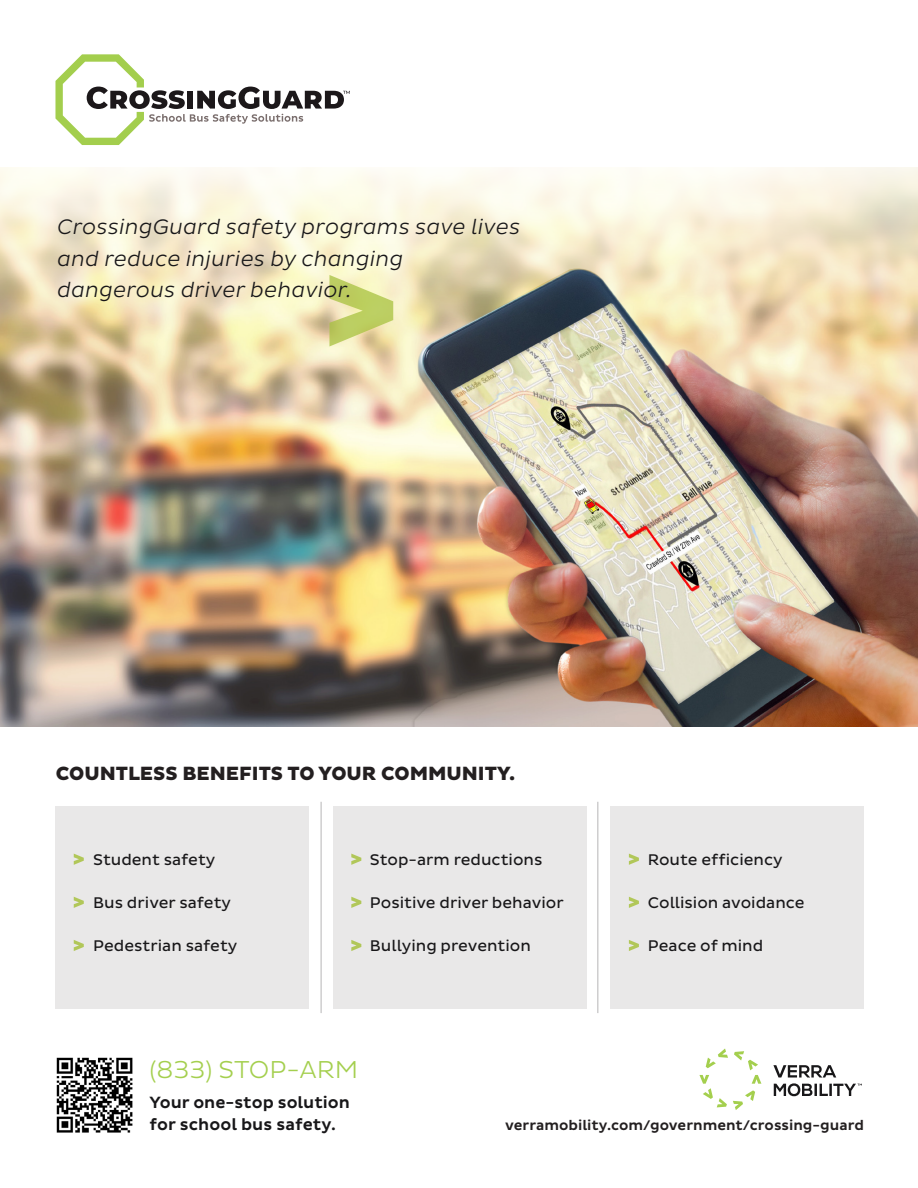
<style>
.page{position:relative;width:918px;height:1188px;background:#fff}
.page>*{position:absolute;margin:0;border:0;box-sizing:border-box;transform-origin:0 0}
.t1{font:300 24.9px "Pluto Sans";color:#a4cf4e}
.t2{font:italic 300 21.3px/31.5px "Pluto Sans";letter-spacing:.005em;color:#181719}
.t3{font:800 19.5px "Pluto Sans";color:#231f20}
.t4{font:500 16.65px/22.2px "Pluto Sans";color:#181719}
.t5{font:15.75px "Pluto Sans";color:#181719}
.t6{font:500 14.25px "Pluto Sans";color:#231f20}
</style>
<div class="page">
<img style="left:0;top:341px;width:918px;height:386px">
<svg style="left:0;top:167px;width:918px;height:174px;background:#ebe2c7"></svg>
<div style="left:55px;top:806px;width:254px;height:203px;background:#e9e8e8"></div>
<div style="left:333px;top:806px;width:254px;height:203px;background:#e9e8e8"></div>
<div style="left:610px;top:806px;width:254px;height:203px;background:#e9e8e8"></div>
<img style="left:56px;top:1057px;width:77px;height:76px">
<svg style="left:55px;top:54px;width:295px;height:91px"></svg>
<svg style="left:699px;top:1049px;width:62px;height:61px"></svg>
<svg style="left:773px;top:1065px;width:89px;height:31px"></svg>
<hr style="left:321px;top:802px;width:1px;height:211px;background:#b6b5b6">
<hr style="left:598px;top:802px;width:1px;height:211px;background:#b6b5b6">
<svg style="left:74px;top:854px;width:10px;height:11px"></svg>
<svg style="left:74px;top:897px;width:10px;height:11px"></svg>
<svg style="left:74px;top:940px;width:10px;height:11px"></svg>
<svg style="left:351px;top:854px;width:10px;height:11px"></svg>
<svg style="left:351px;top:897px;width:10px;height:11px"></svg>
<svg style="left:351px;top:940px;width:10px;height:11px"></svg>
<svg style="left:629px;top:854px;width:10px;height:11px"></svg>
<svg style="left:629px;top:897px;width:10px;height:11px"></svg>
<svg style="left:629px;top:940px;width:10px;height:11px"></svg>
<svg style="left:329px;top:275px;width:64px;height:71px;background:#d4d888"></svg>
<p class="t2" style="left:57px;top:211px;width:464px">CrossingGuard safety programs save lives and reduce injuries by changing dangerous driver behavior.</p>
<p class="t3" style="left:56px;top:762px;width:461px">COUNTLESS BENEFITS TO YOUR COMMUNITY.</p>
<p class="t5" style="left:93px;top:851px;width:124px">Student safety</p>
<p class="t5" style="left:93px;top:894px;width:139px">Bus driver safety</p>
<p class="t5" style="left:93px;top:936px;width:146px">Pedestrian safety</p>
<p class="t5" style="left:370px;top:851px;width:174px">Stop-arm reductions</p>
<p class="t5" style="left:370px;top:894px;width:195px">Positive driver behavior</p>
<p class="t5" style="left:370px;top:936px;width:162px">Bullying prevention</p>
<p class="t5" style="left:648px;top:851px;width:136px">Route efficiency</p>
<p class="t5" style="left:648px;top:894px;width:158px">Collision avoidance</p>
<p class="t5" style="left:648px;top:936px;width:117px">Peace of mind</p>
<p class="t1" style="left:150px;top:1055px;width:210px">(833) STOP-ARM</p>
<p class="t4" style="left:150px;top:1092px;width:202px">Your one-stop solution for school bus safety.</p>
<p class="t6" style="left:505px;top:1117px;width:360px">verramobility.com/government/crossing-guard</p>
</div>
